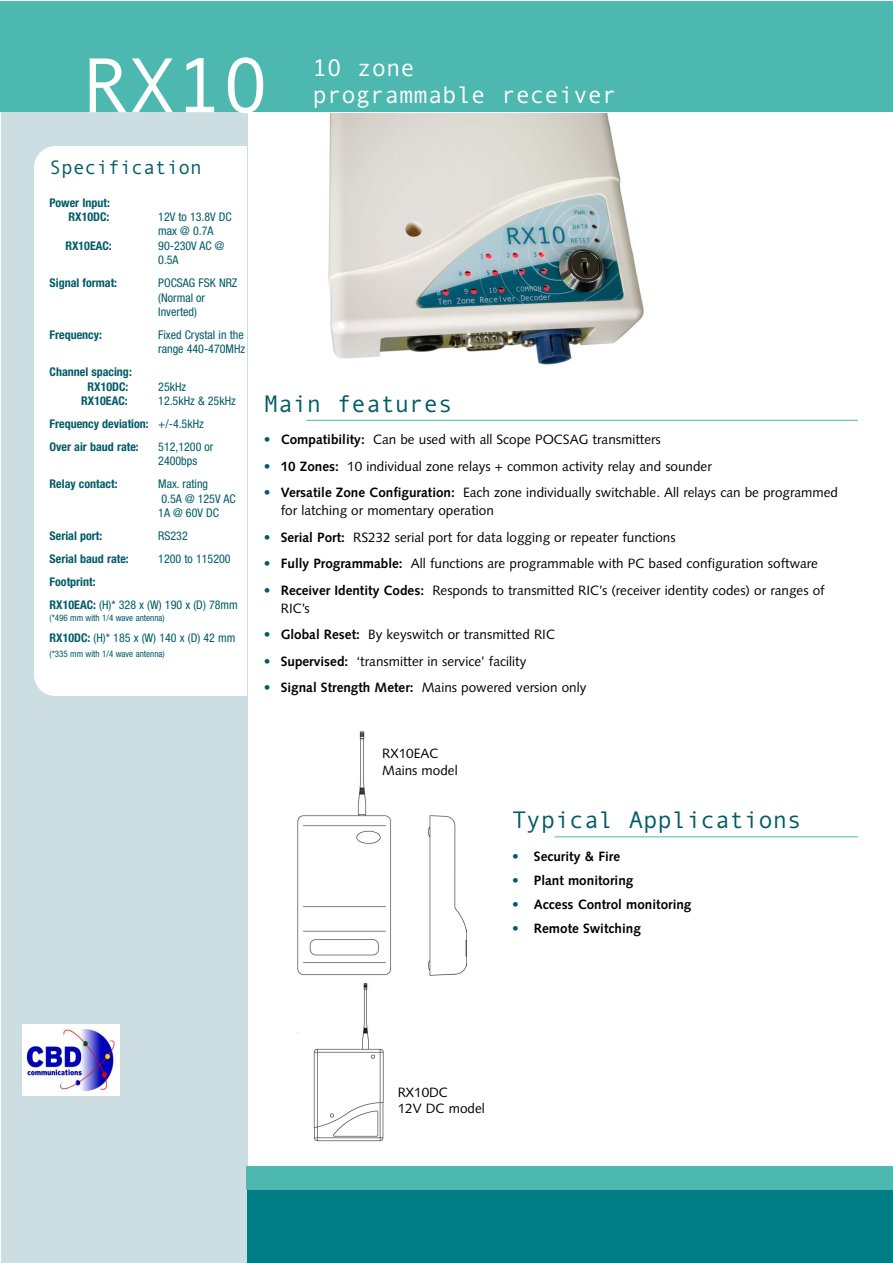
<style>
.page{position:relative;width:893px;height:1263px;background:#fff}
.page>*{position:absolute;margin:0;border:0;box-sizing:border-box;transform-origin:0 0}
.t1{font:78px "Monotypecom";color:#fff}
.t2{font:24px "Monotypecom";color:#005b67}
.t3{font:24px/27px "Monotypecom";color:#fff}
.t4{font:19.5px "Monotypecom";color:#005b67}
.t5{font:13.5px/18px "Syntax";color:#000}
.t6{font:700 13.5px "Syntax";color:#000}
.t7{font:condensed 12px/14.4px "Helvetica Neue";color:#005b67}
.t8{font:700 condensed 12px/14.4px "Helvetica Neue";color:#005b67;text-align:right}
.t9{font:condensed 9px "Helvetica Neue";color:#005b67}
.s1{font-weight:400}
.s2{font-weight:700}
.s3{font-weight:700;color:#005b67}
.s4{color:#005b67}
</style>
<div class="page">
<div style="left:1px;top:3px;width:247px;height:1260px;background:#ccdee1"></div>
<div style="left:34px;top:146px;width:213px;height:550px;background:#fff;border-radius:21px"></div>
<div style="left:0;top:2px;width:892px;height:110px;background:#4db8b0"></div>
<div style="left:247px;top:1166px;width:645px;height:24px;background:#4db8b0"></div>
<img style="left:328px;top:114px;width:316px;height:251px">
<hr style="left:306px;top:420px;width:551px;height:1px;background:#4db8b0">
<hr style="left:554px;top:836px;width:303px;height:1px;background:#4db8b0">
<img style="left:297px;top:731px;width:169px;height:411px">
<div style="left:381px;top:747px;width:123px;height:48px;background:#fff"></div>
<div style="left:396px;top:1085px;width:123px;height:43px;background:#fff"></div>
<div style="left:247px;top:1191px;width:645px;height:72px;background:#007c85"></div>
<img style="left:22px;top:1025px;width:98px;height:71px">
<h1 class="t1" style="left:82px;top:58px;width:189px">RX10</h1>
<h2 class="t3" style="left:312px;top:57px;width:305px">10 zone<br>programmable receiver</h2>
<h3 class="t4" style="left:50px;top:161px;width:154px">Specification</h3>
<p class="t8" style="left:50px;top:196px;width:62px">Power Input:<br>RX10DC:</p>
<p class="t7" style="left:158px;top:211px;width:75px">12V to 13.8V DC max @ 0.7A</p>
<p class="t8" style="left:65px;top:239px;width:48px">RX10EAC:</p>
<p class="t7" style="left:158px;top:239px;width:68px">90-230V AC @<br>0.5A</p>
<p class="t8" style="left:50px;top:277px;width:69px">Signal format:</p>
<p class="t7" style="left:158px;top:277px;width:81px">POCSAG FSK NRZ (Normal or<br>Inverted)</p>
<p class="t8" style="left:50px;top:328px;width:54px">Frequency:</p>
<p class="t7" style="left:158px;top:328px;width:88px">Fixed Crystal in the range 440-470MHz</p>
<p class="t8" style="left:50px;top:366px;width:84px">Channel spacing:<br>RX10DC:</p>
<p class="t7" style="left:158px;top:380px;width:29px">25kHz</p>
<p class="t8" style="left:81px;top:395px;width:48px">RX10EAC:</p>
<p class="t8" style="left:50px;top:390px;width:188px;line-height:23px;text-align:left;text-indent:109px"><span class="s1">12.5kHz &amp; 25kHz<br></span>Frequency deviation: <span class="s1">+/-4.5kHz<br></span>Over air baud rate:</p>
<p class="t7" style="left:158px;top:440px;width:57px">512,1200 or<br>2400bps</p>
<p class="t8" style="left:50px;top:478px;width:69px">Relay contact:</p>
<p class="t7" style="left:158px;top:478px;width:79px">Max. rating<br>0.5A @ 125V AC<br>1A @ 60V DC</p>
<p class="t8" style="left:50px;top:529px;width:54px">Serial port:</p>
<p class="t7" style="left:158px;top:529px;width:31px">RS232</p>
<p class="t8" style="left:50px;top:552px;width:81px">Serial baud rate:</p>
<p class="t7" style="left:158px;top:552px;width:74px">1200 to 115200</p>
<p class="t7" style="left:50px;top:571px;width:190px;line-height:23px"><span class="s2">Footprint:<br>RX10EAC:</span> (H)* 328 x (W) 190 x (D) 78mm</p>
<p class="t9" style="left:50px;top:614px;width:117px">(*496 mm with 1/4 wave antenna)</p>
<p class="t7" style="left:50px;top:632px;width:187px"><span class="s2">RX10DC:</span> (H)* 185 x (W) 140 x (D) 42 mm</p>
<p class="t9" style="left:50px;top:650px;width:117px">(*335 mm with 1/4 wave antenna)</p>
<h2 class="t2" style="left:264px;top:395px;width:190px">Main features</h2>
<p class="t5" style="left:264px;top:432px;width:398px"><span class="s3">•</span> <span class="s2">Compatibility:</span> Can be used with all Scope POCSAG transmitters</p>
<p class="t5" style="left:264px;top:458px;width:449px"><span class="s3">•</span> <span class="s2">10 Zones:</span> 10 individual zone relays + common activity relay and sounder</p>
<p class="t5" style="left:281px;top:485px;width:558px;text-indent:-17px"><span class="s3">•</span> <span class="s2">Versatile Zone Configuration:</span> Each zone individually switchable. All relays can be programmed for latching or momentary operation</p>
<p class="t5" style="left:264px;top:529px;width:413px"><span class="s3">•</span> <span class="s2">Serial Port:</span> RS232 serial port for data logging or repeater functions</p>
<p class="t5" style="left:264px;top:556px;width:555px"><span class="s3">•</span> <span class="s2">Fully Programmable:</span> All functions are programmable with PC based configuration software</p>
<p class="t5" style="left:281px;top:582px;width:545px;text-indent:-17px"><span class="s3">•</span> <span class="s2">Receiver Identity Codes:</span> Responds to transmitted RIC’s (receiver identity codes) or ranges of<br>RIC’s</p>
<p class="t5" style="left:264px;top:627px;width:293px"><span class="s3">•</span> <span class="s2">Global Reset:</span> By keyswitch or transmitted RIC</p>
<p class="t5" style="left:264px;top:653px;width:264px"><span class="s3">•</span> <span class="s2">Supervised:</span> ‘transmitter in service’ facility</p>
<p class="t5" style="left:264px;top:680px;width:324px"><span class="s3">•</span> <span class="s2">Signal Strength Meter:</span> Mains powered version only</p>
<p class="t5" style="left:382px;top:747px;width:77px;line-height:16.2px">RX10EAC<br>Mains model</p>
<h2 class="t2" style="left:512px;top:812px;width:291px">Typical Applications</h2>
<p class="t6" style="left:512px;top:851px;width:110px"><span class="s4">•</span> Security &amp; Fire</p>
<p class="t6" style="left:512px;top:875px;width:123px"><span class="s4">•</span> Plant monitoring</p>
<p class="t6" style="left:512px;top:899px;width:181px"><span class="s4">•</span> Access Control monitoring</p>
<p class="t6" style="left:512px;top:923px;width:130px"><span class="s4">•</span> Remote Switching</p>
<p class="t5" style="left:397px;top:1085px;width:89px;line-height:16.2px">RX10DC<br>12V DC model</p>
</div>
